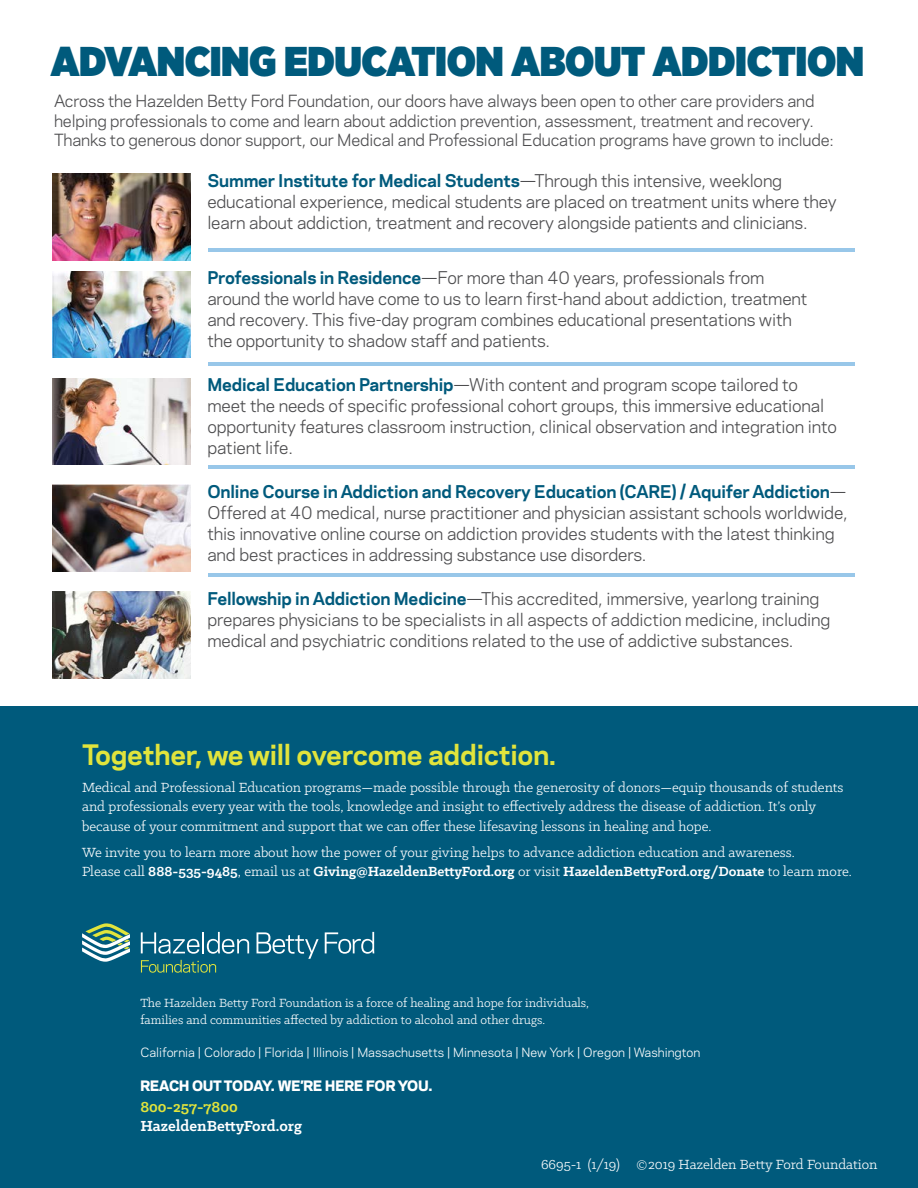
<style>
.page{position:relative;width:918px;height:1188px;background:#fff}
.page>*{position:absolute;margin:0;border:0;box-sizing:border-box;transform-origin:0 0}
.t1{font:900 41.55px "Gotham Narrow";letter-spacing:-.01em;color:#005a7c}
.t2{font:700 26.55px "Polaris";letter-spacing:-.01em;color:#e1e43c}
.t3{font:16.5px/21px "Polaris";letter-spacing:-.01em;color:#4d4d4f}
.t4{font:700 16.5px "Klinic Slab";color:#fff}
.t5{font:700 16.5px "Klinic Slab";color:#e1e43c}
.t6{font:15.75px/19.5px "Polaris";letter-spacing:-.01em;color:#4d4d4f}
.t7{font:15px/19.5px "Klinic Slab";color:#fff}
.t8{font:800 13.5px "Polaris";color:#fff}
.t9{font:13.35px/17.2px "Klinic Slab";color:#fff}
.t10{font:12px "Polaris";color:#fff}
.s1{font-weight:700;color:#005a7c}
.s2{font-weight:700}
</style>
<div class="page">
<div style="left:0;top:706px;width:918px;height:482px;background:#005a7c"></div>
<img style="left:53px;top:174px;width:138px;height:86px">
<img style="left:53px;top:271px;width:138px;height:86px">
<img style="left:53px;top:378px;width:138px;height:86px">
<img style="left:53px;top:485px;width:138px;height:86px">
<img style="left:53px;top:592px;width:138px;height:86px">
<hr style="left:208px;top:248px;width:647px;height:4px;background:#98c7e9">
<hr style="left:208px;top:362px;width:647px;height:4px;background:#98c7e9">
<hr style="left:208px;top:465px;width:647px;height:4px;background:#98c7e9">
<hr style="left:208px;top:573px;width:647px;height:4px;background:#98c7e9">
<svg style="left:82px;top:923px;width:48px;height:39px"></svg>
<svg style="left:141px;top:960px;width:75px;height:13px"></svg>
<svg style="left:141px;top:932px;width:58px;height:22px"></svg>
<hr style="left:202px;top:932px;width:2px;height:21px;background:#fff">
<svg style="left:207px;top:932px;width:42px;height:22px"></svg>
<svg style="left:257px;top:932px;width:62px;height:27px"></svg>
<svg style="left:325px;top:932px;width:49px;height:22px"></svg>
<h2 class="t1" style="left:51px;top:34px;width:815px">ADVANCING EDUCATION ABOUT ADDICTION</h2>
<p class="t6" style="left:54px;top:90px;width:782px">Across the Hazelden Betty Ford Foundation, our doors have always been open to other care providers and helping professionals to come and learn about addiction prevention, assessment, treatment and recovery.<br>Thanks to generous donor support, our Medical and Professional Education programs have grown to include:</p>
<p class="t3" style="left:207px;top:169px;width:631px"><span class="s1">Summer Institute for Medical Students</span>—Through this intensive, weeklong educational experience, medical students are placed on treatment units where they learn about addiction, treatment and recovery alongside patients and clinicians.</p>
<p class="t3" style="left:207px;top:267px;width:602px"><span class="s1">Professionals in Residence</span>—For more than 40 years, professionals from around the world have come to us to learn first-hand about addiction, treatment and recovery. This five-day program combines educational presentations with the opportunity to shadow staff and patients.</p>
<p class="t3" style="left:207px;top:373px;width:631px"><span class="s1">Medical Education Partnership</span>—With content and program scope tailored to meet the needs of specific professional cohort groups, this immersive educational opportunity features classroom instruction, clinical observation and integration into patient life.</p>
<p class="t3" style="left:207px;top:480px;width:642px"><span class="s1">Online Course in Addiction and Recovery Education (CARE) / Aquifer Addiction</span>— Offered at 40 medical, nurse practitioner and physician assistant schools worldwide, this innovative online course on addiction provides students with the latest thinking and best practices in addressing substance use disorders.</p>
<p class="t3" style="left:207px;top:587px;width:624px"><span class="s1">Fellowship in Addiction Medicine</span>—This accredited, immersive, yearlong training prepares physicians to be specialists in all aspects of addiction medicine, including medical and psychiatric conditions related to the use of addictive substances.</p>
<h2 class="t2" style="left:82px;top:735px;width:475px">Together, we will overcome addiction.</h2>
<p class="t7" style="left:82px;top:777px;width:763px">Medical and Professional Education programs—made possible through the generosity of donors—equip thousands of students and professionals every year with the tools, knowledge and insight to effectively address the disease of addiction. It’s only because of your commitment and support that we can offer these lifesaving lessons in healing and hope.</p>
<p class="t7" style="left:82px;top:842px;width:771px">We invite you to learn more about how the power of your giving helps to advance addiction education and awareness.<br>Please call <span class="s2">888-535-9485</span>, email us at <span class="s2">Giving@HazeldenBettyFord.org</span> or visit <span class="s2">HazeldenBettyFord.org/Donate</span> to learn more.</p>
<p class="t9" style="left:140px;top:994px;width:450px">The Hazelden Betty Ford Foundation is a force of healing and hope for individuals, families and communities affected by addiction to alcohol and other drugs.</p>
<p class="t10" style="left:140px;top:1043px;width:562px">California | Colorado | Florida | Illinois | Massachusetts | Minnesota | New York | Oregon | Washington</p>
<p class="t8" style="left:140px;top:1074px;width:294px">REACH OUT TODAY. WE’RE HERE FOR YOU.</p>
<p class="t5" style="left:140px;top:1096px;width:99px">800-257-7800</p>
<p class="t4" style="left:140px;top:1115px;width:163px">HazeldenBettyFord.org</p>
<p class="t7" style="left:541px;top:1154px;width:338px">6695-1 (1/19) ©2019 Hazelden Betty Ford Foundation</p>
</div>
